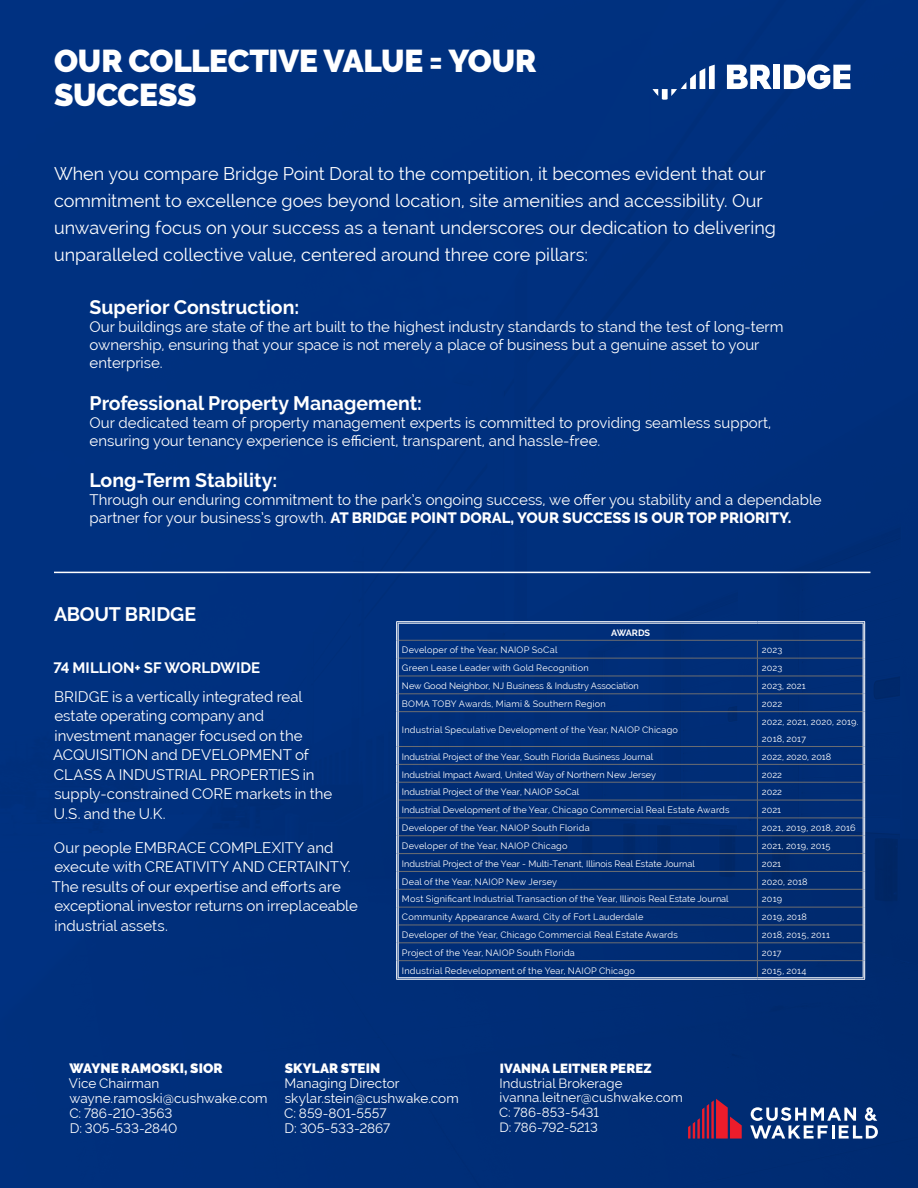
<style>
.page{position:relative;width:918px;height:1188px;background:#fff}
.page>*{position:absolute;margin:0;border:0;box-sizing:border-box;transform-origin:0 0}
.t1{font:900 31.5px/34.5px "Raleway";letter-spacing:-.005em;color:#fff}
.t2{font:700 19.5px "Raleway";color:#fff}
.t3{font:18px/27px "Raleway";color:#fff}
.t4{font:15px/19.5px "Raleway";color:#fff}
.t5{font:700 15px "Raleway";letter-spacing:.005em;color:#fff}
.t6{font:13.5px/15px "Raleway";letter-spacing:.005em;color:#fff}
.t7{font:900 13.5px "Raleway";letter-spacing:.01em;color:#fff}
.t8{font:13.2px/14.7px "Raleway";letter-spacing:.005em;color:#fff}
.t9{font:900 13.2px "Raleway";letter-spacing:.005em;color:#fff}
.t10{font:9.15px/17.1px "Raleway";letter-spacing:.015em;color:#fff}
.t11{font:700 9.15px "Raleway";color:#fff}
.s1{font-weight:800}
</style>
<div class="page">
<img style="left:0;top:0;width:918px;height:1188px">
<svg style="left:652px;top:65px;width:63px;height:35px"></svg>
<div style="left:774px;top:65px;width:6px;height:24px;background:#fff"></div>
<svg style="left:727px;top:65px;width:45px;height:24px"></svg>
<svg style="left:784px;top:64px;width:66px;height:25px"></svg>
<svg style="left:688px;top:1099px;width:54px;height:40px;background:#6b2452"></svg>
<svg style="left:750px;top:1107px;width:128px;height:32px"></svg>
<hr style="left:399px;top:640px;width:358px;height:1px;background:#6d6e71">
<hr style="left:757px;top:640px;width:106px;height:1px;background:#6d6e71">
<hr style="left:399px;top:694px;width:358px;height:1px;background:#6d6e71">
<hr style="left:757px;top:694px;width:106px;height:1px;background:#6d6e71">
<hr style="left:399px;top:764px;width:358px;height:1px;background:#6d6e71">
<hr style="left:757px;top:764px;width:106px;height:1px;background:#6d6e71">
<hr style="left:399px;top:818px;width:358px;height:1px;background:#6d6e71">
<hr style="left:757px;top:818px;width:106px;height:1px;background:#6d6e71">
<hr style="left:399px;top:871px;width:358px;height:1px;background:#6d6e71">
<hr style="left:757px;top:871px;width:106px;height:1px;background:#6d6e71">
<hr style="left:399px;top:925px;width:358px;height:1px;background:#6d6e71">
<hr style="left:757px;top:925px;width:106px;height:1px;background:#6d6e71">
<svg style="left:757px;top:640px;width:1px;height:71px"></svg>
<hr style="left:757px;top:712px;width:1px;height:34px;background:#6d6e71">
<svg style="left:757px;top:747px;width:1px;height:230px"></svg>
<hr style="left:399px;top:658px;width:358px;height:1px;background:#6d6e71">
<hr style="left:757px;top:658px;width:106px;height:1px;background:#6d6e71">
<hr style="left:399px;top:676px;width:358px;height:1px;background:#6d6e71">
<hr style="left:757px;top:676px;width:106px;height:1px;background:#6d6e71">
<hr style="left:399px;top:711px;width:358px;height:1px;background:#6d6e71">
<hr style="left:757px;top:711px;width:106px;height:1px;background:#6d6e71">
<hr style="left:399px;top:746px;width:358px;height:1px;background:#6d6e71">
<hr style="left:757px;top:746px;width:106px;height:1px;background:#6d6e71">
<hr style="left:399px;top:782px;width:358px;height:1px;background:#6d6e71">
<hr style="left:757px;top:782px;width:106px;height:1px;background:#6d6e71">
<hr style="left:399px;top:800px;width:358px;height:1px;background:#6d6e71">
<hr style="left:757px;top:800px;width:106px;height:1px;background:#6d6e71">
<hr style="left:399px;top:835px;width:358px;height:1px;background:#6d6e71">
<hr style="left:757px;top:835px;width:106px;height:1px;background:#6d6e71">
<hr style="left:399px;top:853px;width:358px;height:1px;background:#6d6e71">
<hr style="left:757px;top:853px;width:106px;height:1px;background:#6d6e71">
<hr style="left:399px;top:889px;width:358px;height:1px;background:#6d6e71">
<hr style="left:757px;top:889px;width:106px;height:1px;background:#6d6e71">
<hr style="left:399px;top:907px;width:358px;height:1px;background:#6d6e71">
<hr style="left:757px;top:907px;width:106px;height:1px;background:#6d6e71">
<hr style="left:399px;top:943px;width:358px;height:1px;background:#6d6e71">
<hr style="left:757px;top:943px;width:106px;height:1px;background:#6d6e71">
<hr style="left:399px;top:960px;width:358px;height:1px;background:#6d6e71">
<hr style="left:757px;top:960px;width:106px;height:1px;background:#6d6e71">
<hr style="left:396px;top:621px;width:361px;height:1px;background:#fff">
<hr style="left:398px;top:623px;width:359px;height:1px;background:#fff">
<hr style="left:757px;top:621px;width:108px;height:1px;background:#fff">
<hr style="left:757px;top:623px;width:107px;height:1px;background:#fff">
<svg style="left:396px;top:622px;width:3px;height:90px"></svg>
<svg style="left:863px;top:622px;width:2px;height:90px"></svg>
<hr style="left:396px;top:712px;width:1px;height:35px;background:#fff">
<hr style="left:398px;top:712px;width:1px;height:35px;background:#fff">
<hr style="left:863px;top:712px;width:1px;height:35px;background:#fff">
<hr style="left:864px;top:712px;width:1px;height:35px;background:#fff">
<svg style="left:396px;top:747px;width:3px;height:232px"></svg>
<svg style="left:863px;top:747px;width:2px;height:232px"></svg>
<hr style="left:398px;top:977px;width:359px;height:1px;background:#fff">
<hr style="left:396px;top:979px;width:361px;height:1px;background:#fff">
<hr style="left:757px;top:977px;width:107px;height:1px;background:#fff">
<hr style="left:757px;top:979px;width:108px;height:1px;background:#fff">
<hr style="left:54px;top:572px;width:816px;height:1px;background:#fff">
<h1 class="t1" style="left:54px;top:43px;width:484px">OUR COLLECTIVE VALUE = YOUR<br>SUCCESS</h1>
<p class="t3" style="left:54px;top:160px;width:723px">When you compare Bridge Point Doral to the competition, it becomes evident that our commitment to excellence goes beyond location, site amenities and accessibility. Our unwavering focus on your success as a tenant underscores our dedication to delivering unparalleled collective value, centered around three core pillars:</p>
<h2 class="t2" style="left:90px;top:296px;width:211px">Superior Construction:</h2>
<h3 class="t4" style="left:90px;top:318px;width:695px;line-height:18px">Our buildings are state of the art built to the highest industry standards to stand the test of long-term ownership, ensuring that your space is not merely a place of business but a genuine asset to your enterprise.</h3>
<h2 class="t2" style="left:90px;top:392px;width:334px">Professional Property Management:</h2>
<h3 class="t4" style="left:90px;top:413px;width:683px;line-height:18px">Our dedicated team of property management experts is committed to providing seamless support, ensuring your tenancy experience is efficient, transparent, and hassle-free.</h3>
<h2 class="t2" style="left:90px;top:469px;width:189px">Long-Term Stability:</h2>
<h3 class="t4" style="left:90px;top:491px;width:734px;line-height:18px">Through our enduring commitment to the park’s ongoing success, we offer you stability and a dependable partner for your business’s growth. <span class="s1">AT BRIDGE POINT DORAL, YOUR SUCCESS IS OUR TOP PRIORITY.</span></h3>
<h2 class="t2" style="left:54px;top:603px;width:144px">ABOUT BRIDGE</h2>
<h3 class="t5" style="left:54px;top:659px;width:208px">74 MILLION+ SF WORLDWIDE</h3>
<h3 class="t4" style="left:53px;top:687px;width:281px">BRIDGE is a vertically integrated real estate operating company and investment manager focused on the<br>ACQUISITION and DEVELOPMENT of<br>CLASS A INDUSTRIAL PROPERTIES in supply-constrained CORE markets in the<br>U.S. and the U.K.</h3>
<h3 class="t4" style="left:52px;top:838px;width:307px">Our people EMBRACE COMPLEXITY and execute with CREATIVITY AND CERTAINTY.<br>The results of our expertise and efforts are exceptional investor returns on irreplaceable industrial assets.</h3>
<p class="t11" style="left:611px;top:627px;width:40px">AWARDS</p>
<p class="t10" style="left:402px;top:642px;width:157px">Developer of the Year, NAIOP SoCal</p>
<p class="t10" style="left:762px;top:642px;width:22px">2023</p>
<p class="t10" style="left:402px;top:660px;width:188px">Green Lease Leader with Gold Recognition</p>
<p class="t10" style="left:762px;top:660px;width:22px">2023</p>
<p class="t10" style="left:402px;top:677px;width:238px">New Good Neighbor, NJ Business &amp; Industry Association</p>
<p class="t10" style="left:762px;top:677px;width:45px">2023, 2021</p>
<p class="t10" style="left:402px;top:695px;width:205px">BOMA TOBY Awards, Miami &amp; Southern Region</p>
<p class="t10" style="left:762px;top:695px;width:22px">2022</p>
<p class="t10" style="left:402px;top:722px;width:278px">Industrial Speculative Development of the Year, NAIOP Chicago</p>
<p class="t10" style="left:762px;top:713px;width:98px">2022, 2021, 2020, 2019.<br>2018, 2017</p>
<p class="t10" style="left:402px;top:748px;width:253px">Industrial Project of the Year, South Florida Business Journal</p>
<p class="t10" style="left:762px;top:748px;width:71px">2022, 2020, 2018</p>
<p class="t10" style="left:402px;top:766px;width:256px">Industrial Impact Award, United Way of Northern New Jersey</p>
<p class="t10" style="left:762px;top:766px;width:22px">2022</p>
<p class="t10" style="left:402px;top:784px;width:179px">Industrial Project of the Year, NAIOP SoCal</p>
<p class="t10" style="left:762px;top:784px;width:22px">2022</p>
<p class="t10" style="left:402px;top:801px;width:329px">Industrial Development of the Year, Chicago Commercial Real Estate Awards</p>
<p class="t10" style="left:762px;top:801px;width:21px">2021</p>
<p class="t10" style="left:402px;top:819px;width:189px">Developer of the Year, NAIOP South Florida</p>
<p class="t10" style="left:762px;top:819px;width:95px">2021, 2019, 2018, 2016</p>
<p class="t10" style="left:402px;top:837px;width:167px">Developer of the Year, NAIOP Chicago</p>
<p class="t10" style="left:762px;top:837px;width:70px">2021, 2019, 2015</p>
<p class="t10" style="left:402px;top:855px;width:294px">Industrial Project of the Year - Multi-Tenant, Illinois Real Estate Journal</p>
<p class="t10" style="left:762px;top:855px;width:21px">2021</p>
<p class="t10" style="left:402px;top:873px;width:157px">Deal of the Year, NAIOP New Jersey</p>
<p class="t10" style="left:762px;top:873px;width:47px">2020, 2018</p>
<p class="t10" style="left:402px;top:891px;width:328px">Most Significant Industrial Transaction of the Year, Illinois Real Estate Journal</p>
<p class="t10" style="left:762px;top:891px;width:22px">2019</p>
<p class="t10" style="left:402px;top:908px;width:243px">Community Appearance Award, City of Fort Lauderdale</p>
<p class="t10" style="left:762px;top:908px;width:46px">2019, 2018</p>
<p class="t10" style="left:402px;top:926px;width:277px">Developer of the Year, Chicago Commercial Real Estate Awards</p>
<p class="t10" style="left:762px;top:926px;width:70px">2018, 2015, 2011</p>
<p class="t10" style="left:402px;top:944px;width:174px">Project of the Year, NAIOP South Florida</p>
<p class="t10" style="left:762px;top:944px;width:21px">2017</p>
<p class="t10" style="left:402px;top:962px;width:235px">Industrial Redevelopment of the Year, NAIOP Chicago</p>
<p class="t10" style="left:762px;top:962px;width:46px">2015, 2014</p>
<h3 class="t7" style="left:69px;top:1061px;width:155px">WAYNE RAMOSKI, SIOR</h3>
<h3 class="t6" style="left:69px;top:1076px;width:200px">Vice Chairman wayne.ramoski@cushwake.com<br>C: 786-210-3563<br>D: 305-533-2840</h3>
<h3 class="t7" style="left:285px;top:1061px;width:97px">SKYLAR STEIN</h3>
<h3 class="t6" style="left:284px;top:1076px;width:176px">Managing Director skylar.stein@cushwake.com<br>C: 859-801-5557<br>D: 305-533-2867</h3>
<h3 class="t9" style="left:500px;top:1061px;width:153px">IVANNA LEITNER PEREZ</h3>
<h3 class="t8" style="left:499px;top:1076px;width:185px">Industrial Brokerage ivanna.leitner@cushwake.com<br>C: 786-853-5431<br>D: 786-792-5213</h3>
</div>
